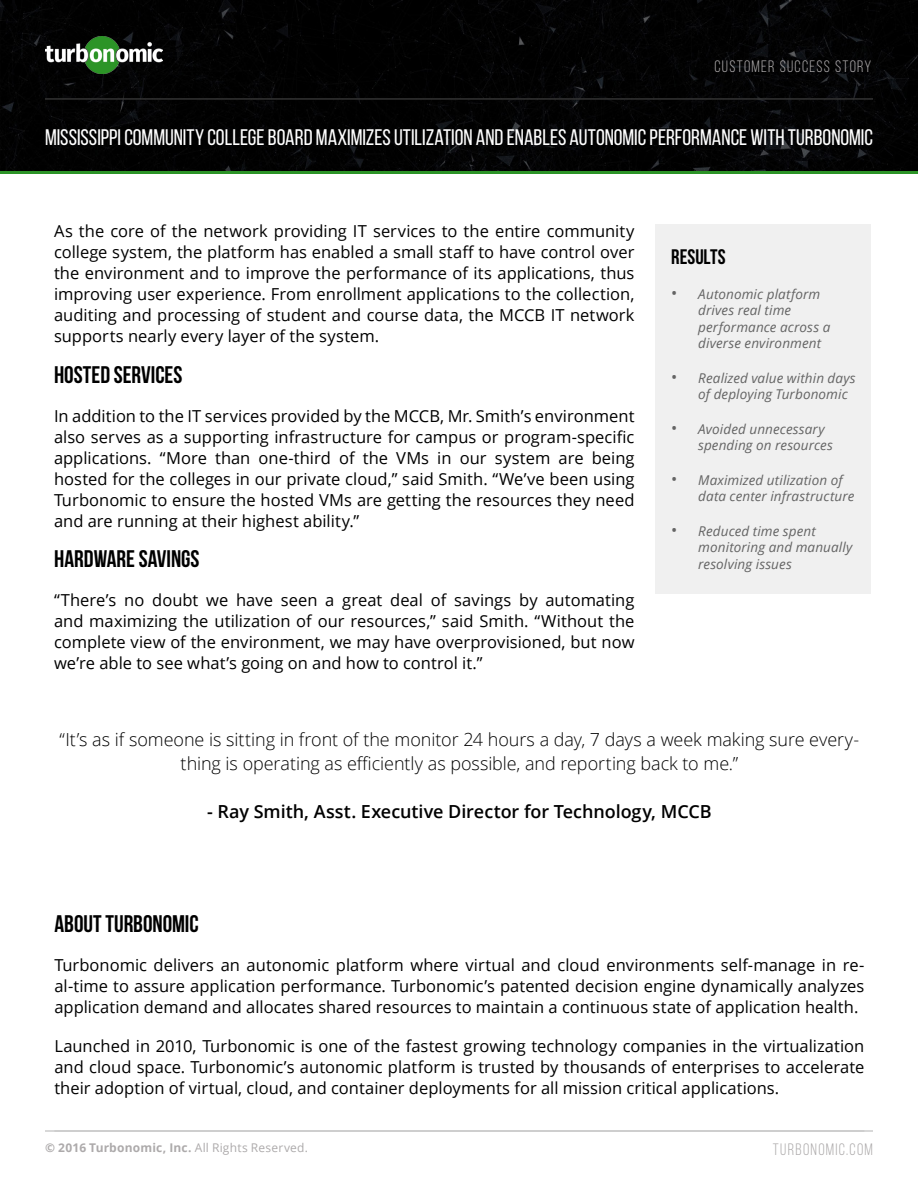
<style>
.page{position:relative;width:918px;height:1188px;background:#fff}
.page>*{position:absolute;margin:0;border:0;box-sizing:border-box;transform-origin:0 0}
.t1{font:700 24px "Bebas Neue";color:#000}
.t2{font:22.5px "Bebas Neue";color:#fff}
.t3{font:700 21px "Bebas Neue";color:#000}
.t4{font:300 18px/24px "Open Sans";letter-spacing:-.005em;color:#000;text-align:center}
.t5{font:600 18px "Open Sans";letter-spacing:-.005em;color:#000}
.t6{font:16.5px/21px "Open Sans";color:#000;text-align:justify}
.t7{font:16.5px "Bebas Neue";letter-spacing:.08em;color:#adaaab}
.t8{font:italic 13.5px/16.5px "Open Sans";letter-spacing:.01em;color:#646464}
.t9{font:700 12px "Open Sans";letter-spacing:.015em;color:#adaaab}
.s1{font-style:normal;font-size:16.5px}
.s2{font-weight:400}
</style>
<div class="page">
<div style="left:0;top:0;width:918px;height:171px;background:#020202"></div>
<hr style="left:45px;top:98px;width:828px;height:2px;background:#333">
<hr style="left:45px;top:1130px;width:828px;height:2px;background:#ccc">
<img style="left:45px;top:37px;width:118px;height:37px">
<hr style="left:0;top:171px;width:918px;height:3px;background:#2c9427">
<div style="left:656px;top:225px;width:216px;height:369px;background:#f0f0f0"></div>
<p class="t7" style="left:714px;top:58px;width:159px">CUSTOMER SUCCESS STORY</p>
<p class="t2" style="left:45px;top:125px;width:829px">MISSISSIPPI COMMUNITY COLLEGE BOARD MAXIMIZES UTILIZATION AND ENABLES AUTONOMIC PERFORMANCE WITH TURBONOMIC</p>
<p class="t6" style="left:54px;top:221px;width:582px">As the core of the network providing IT services to the entire community college system, the platform has enabled a small staff to have control over the environment and to improve the performance of its applications, thus improving user experience. From enrollment applications to the collection, auditing and processing of student and course data, the MCCB IT network supports nearly every layer of the system.</p>
<p class="t1" style="left:54px;top:362px;width:130px">HOSTED SERVICES</p>
<p class="t6" style="left:54px;top:405px;width:582px">In addition to the IT services provided by the MCCB, Mr. Smith’s environment also serves as a supporting infrastructure for campus or program-specific applications. “More than one-third of the VMs in our system are being hosted for the colleges in our private cloud,” said Smith. “We’ve been using Turbonomic to ensure the hosted VMs are getting the resources they need and are running at their highest ability.”</p>
<p class="t1" style="left:54px;top:546px;width:147px">HARDWARE SAVINGS</p>
<p class="t6" style="left:54px;top:590px;width:582px">“There’s no doubt we have seen a great deal of savings by automating and maximizing the utilization of our resources,” said Smith. “Without the complete view of the environment, we may have overprovisioned, but now we’re able to see what’s going on and how to control it.”</p>
<p class="t3" style="left:671px;top:245px;width:56px">RESULTS</p>
<p class="t8" style="left:698px;top:285px;width:134px;text-indent:-27px"><span class="s1">•</span> Autonomic platform drives real time performance across a diverse environment</p>
<p class="t8" style="left:698px;top:369px;width:159px;text-indent:-27px"><span class="s1">•</span> Realized value within days of deploying Turbonomic</p>
<p class="t8" style="left:698px;top:420px;width:136px;text-indent:-27px"><span class="s1">•</span> Avoided unnecessary spending on resources</p>
<p class="t8" style="left:698px;top:471px;width:158px;text-indent:-27px"><span class="s1">•</span> Maximized utilization of data center infrastructure</p>
<p class="t8" style="left:698px;top:522px;width:156px;text-indent:-27px"><span class="s1">•</span> Reduced time spent monitoring and manually resolving issues</p>
<p class="t4" style="left:60px;top:727px;width:801px">“It’s as if someone is sitting in front of the monitor 24 hours a day, 7 days a week making sure every&shy;thing is operating as efficiently as possible, and reporting back to me.”</p>
<p class="t5" style="left:207px;top:799px;width:506px">- Ray Smith, Asst. Executive Director for Technology, MCCB</p>
<p class="t1" style="left:54px;top:910px;width:146px">ABOUT TURBONOMIC</p>
<p class="t6" style="left:54px;top:954px;width:812px">Turbonomic delivers an autonomic platform where virtual and cloud environments self-manage in re&shy;al-time to assure application performance. Turbonomic’s patented decision engine dynamically analyzes application demand and allocates shared resources to maintain a continuous state of application health.</p>
<p class="t6" style="left:54px;top:1035px;width:812px">Launched in 2010, Turbonomic is one of the fastest growing technology companies in the virtualization and cloud space. Turbonomic’s autonomic platform is trusted by thousands of enterprises to accelerate their adoption of virtual, cloud, and container deployments for all mission critical applications.</p>
<p class="t9" style="left:45px;top:1139px;width:264px">© 2016 Turbonomic, Inc. <span class="s2">All Rights Reserved.</span></p>
<p class="t7" style="left:773px;top:1141px;width:102px">TURBONOMIC.COM</p>
</div>
